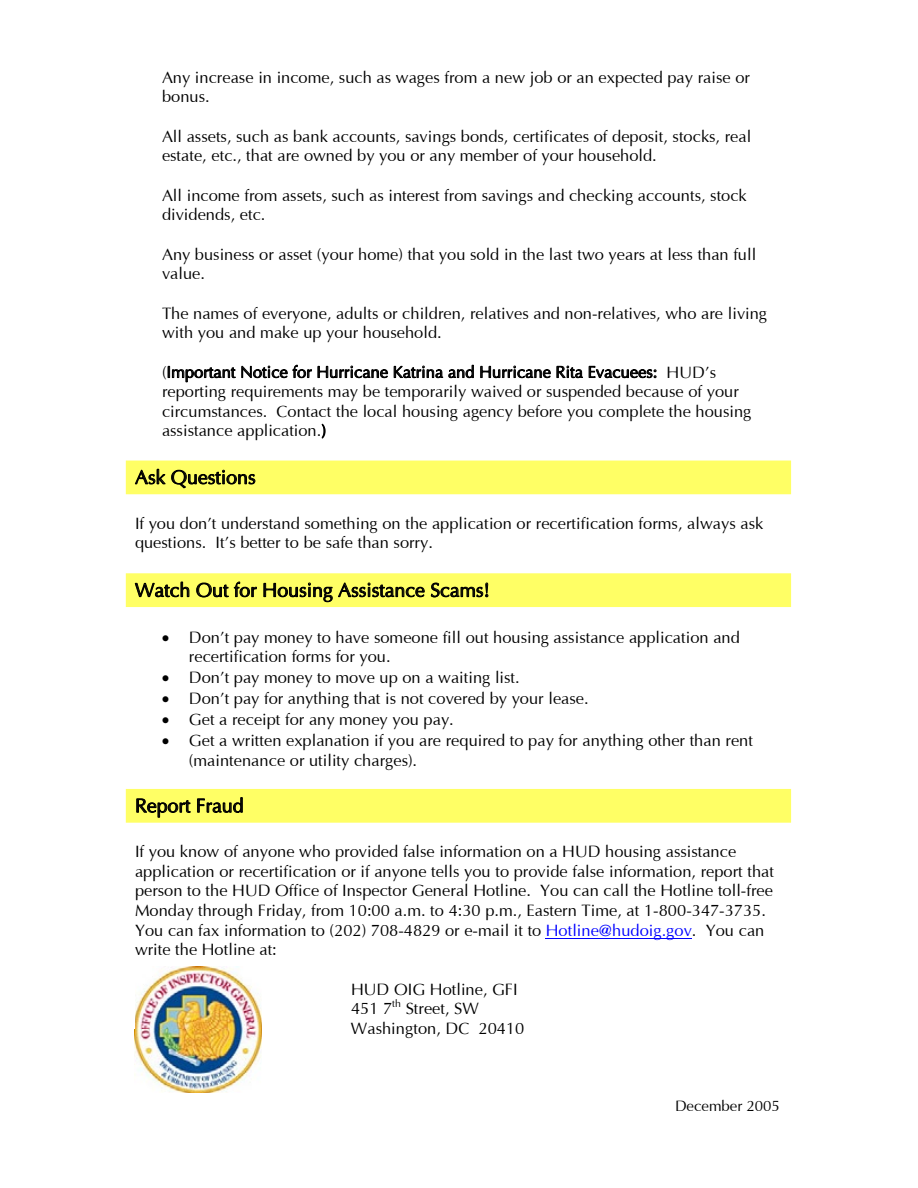
<style>
.page{position:relative;width:918px;height:1188px;background:#fff}
.page>*{position:absolute;margin:0;border:0;box-sizing:border-box;transform-origin:0 0}
.t1{font:19.5px "Opulent";color:#000}
.t2{font:16.5px/19.6px "Opulent";color:#000}
.t3{font:15px "Opulent";letter-spacing:-.005em;color:#000}
.t4{font:10.5px "Opulent";color:#000}
.s1{color:#00f}
.s2{font-style:inherit}
</style>
<div class="page">
<div style="left:126px;top:461px;width:665px;height:33px;background:#ffff65"></div>
<div style="left:135px;top:466px;width:648px;height:23px;background:#ffff65"></div>
<svg style="left:126px;top:573px;width:665px;height:34px"></svg>
<div style="left:135px;top:579px;width:648px;height:23px;background:#ffff65"></div>
<svg style="left:126px;top:789px;width:665px;height:34px"></svg>
<div style="left:135px;top:794px;width:648px;height:23px;background:#ffff65"></div>
<hr style="left:546px;top:938px;width:146px;height:1px;background:#00f">
<img style="left:135px;top:966px;width:126px;height:126px">
<p class="t2" style="left:162px;top:68px;width:590px">Any increase in income, such as wages from a new job or an expected pay raise or bonus.</p>
<p class="t2" style="left:162px;top:126px;width:591px">All assets, such as bank accounts, savings bonds, certificates of deposit, stocks, real estate, etc., that are owned by you or any member of your household.</p>
<p class="t2" style="left:162px;top:185px;width:586px">All income from assets, such as interest from savings and checking accounts, stock dividends, etc.</p>
<p class="t2" style="left:162px;top:244px;width:596px">Any business or asset (your home) that you sold in the last two years at less than full value.</p>
<p class="t2" style="left:162px;top:303px;width:607px">The names of everyone, adults or children, relatives and non-relatives, who are living with you and make up your household.</p>
<p class="t2" style="left:162px;top:362px;width:591px">(Important Notice for Hurricane Katrina and Hurricane Rita Evacuees: HUD’s reporting requirements may be temporarily waived or suspended because of your circumstances. Contact the local housing agency before you complete the housing assistance application.)</p>
<p class="t1" style="left:135px;top:466px;width:122px">Ask Questions</p>
<p class="t2" style="left:135px;top:513px;width:630px">If you don’t understand something on the application or recertification forms, always ask questions. It’s better to be safe than sorry.</p>
<p class="t1" style="left:135px;top:579px;width:357px">Watch Out for Housing Assistance Scams!</p>
<p class="t2" style="left:189px;top:627px;width:552px;text-indent:-27px">• Don’t pay money to have someone fill out housing assistance application and recertification forms for you.</p>
<p class="t2" style="left:162px;top:668px;width:359px">• Don’t pay money to move up on a waiting list.</p>
<p class="t2" style="left:162px;top:689px;width:428px">• Don’t pay for anything that is not covered by your lease.</p>
<p class="t2" style="left:162px;top:710px;width:293px">• Get a receipt for any money you pay.</p>
<p class="t2" style="left:189px;top:731px;width:565px;text-indent:-27px">• Get a written explanation if you are required to pay for anything other than rent (maintenance or utility charges).</p>
<p class="t1" style="left:135px;top:794px;width:110px">Report Fraud</p>
<p class="t2" style="left:135px;top:842px;width:641px">If you know of anyone who provided false information on a HUD housing assistance application or recertification or if anyone tells you to provide false information, report that person to the HUD Office of Inspector General Hotline. You can call the Hotline toll-free Monday through Friday, from 10:00 a.m. to 4:30 p.m., Eastern Time, at 1-800-347-3735.<br>You can fax information to (202) 708-4829 or e-mail it to <span class="s1">Hotline@hudoig.gov</span>. You can write the Hotline at:</p>
<p class="t2" style="left:351px;top:979px;width:168px">HUD OIG Hotline, GFI<br>451 7</p>
<p class="t4" style="left:392px;top:997px;width:10px">th</p>
<p class="t2" style="left:351px;top:999px;width:175px;text-align:center">Street, SW<br>Washington, DC 20410</p>
<p class="t3" style="left:675px;top:1097px;width:106px">Decemb<span class="s2">er 2005</span></p>
</div>
